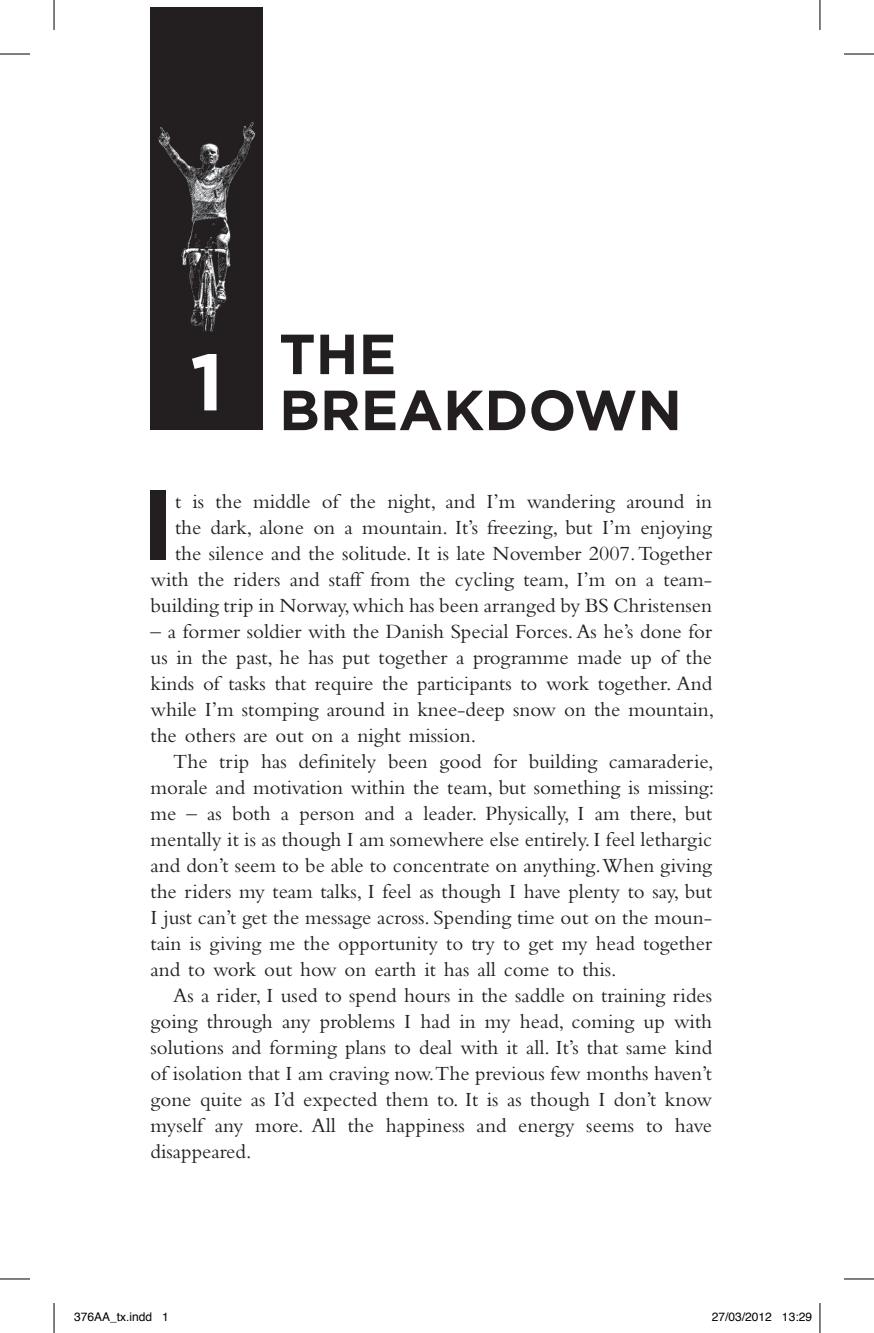
<style>
.page{position:relative;width:874px;height:1333px;background:#fff}
.page>*{position:absolute;margin:0;border:0;box-sizing:border-box;transform-origin:0 0}
.flush-left-opener{font:700 99.8px "Gotham";color:#231f20}
.chapter-number{font:700 80px "Gotham";color:#fff}
.chapter-title{font:700 56.4px "Gotham";color:#231f20}
.indented{font:21px/26px "Bembo";color:#231f20;text-align:justify}
.flush-left-opener-2{font:21px/26px "Bembo";color:#231f20;text-align:right}
.t1{font:12px "Helvetica";color:#000}
</style>
<div class="page">
<div style="left:150px;top:7px;width:113px;height:423px;background:#231f20"></div>
<img style="left:158px;top:122px;width:98px;height:210px">
<hr style="left:0;top:54px;width:30px;height:1px;background:#000">
<hr style="left:843px;top:54px;width:30px;height:1px;background:#000">
<hr style="left:0;top:1278px;width:30px;height:1px;background:#000">
<hr style="left:843px;top:1278px;width:30px;height:1px;background:#000">
<hr style="left:54px;top:0;width:1px;height:30px;background:#000">
<hr style="left:54px;top:1303px;width:1px;height:30px;background:#000">
<hr style="left:819px;top:0;width:1px;height:30px;background:#000">
<hr style="left:819px;top:1303px;width:1px;height:30px;background:#000">
<h2 class="chapter-number" style="left:190px;top:336px;width:35px">1</h2>
<h2 class="chapter-title" style="left:279px;top:321px;width:119px">THE</h2>
<h2 class="chapter-title" style="left:279px;top:377px;width:404px">BREAKDOWN</h2>
<p class="flush-left-opener" style="left:141px;top:467px;width:35px">I</p>
<p class="flush-left-opener-2" style="left:150px;top:488px;width:563px">t is the middle of the night, and I’m wandering around in the dark, alone on a mountain. It’s freezing, but I’m enjoying the silence and the solitude. It is late November 2007. Together with the riders and staff from the cycling team, I’m on a team&shy;building trip in Norway, which has been arranged by BS Christensen</p>
<p class="flush-left-opener-2" style="left:150px;top:618px;width:565px;text-align:justify">– a former soldier with the Danish Special Forces. As he’s done for us in the past, he has put together a programme made up of the kinds of tasks that require the participants to work together. And while I’m stomping around in knee-deep snow on the mountain, the others are out on a night mission.</p>
<p class="indented" style="left:150px;top:748px;width:565px;text-indent:23px">The trip has definitely been good for building camaraderie, morale and motivation within the team, but something is missing: me – as both a person and a leader. Physically, I am there, but mentally it is as though I am somewhere else entirely. I feel lethargic and don’t seem to be able to concentrate on anything.When giving the riders my team talks, I feel as though I have plenty to say, but I just can’t get the message across. Spending time out on the moun&shy;tain is giving me the opportunity to try to get my head together and to work out how on earth it has all come to this.</p>
<p class="indented" style="left:150px;top:982px;width:563px;text-indent:23px">As a rider, I used to spend hours in the saddle on training rides going through any problems I had in my head, coming up with solutions and forming plans to deal with it all. It’s that same kind of isolation that I am craving now.The previous few months haven’t gone quite as I’d expected them to. It is as though I don’t know myself any more. All the happiness and energy seems to have disappeared.</p>
<p class="t1" style="left:74px;top:1307px;width:96px">376AA_tx.indd 1</p>
<p class="t1" style="left:711px;top:1307px;width:102px">27/03/2012 13:29</p>
</div>
